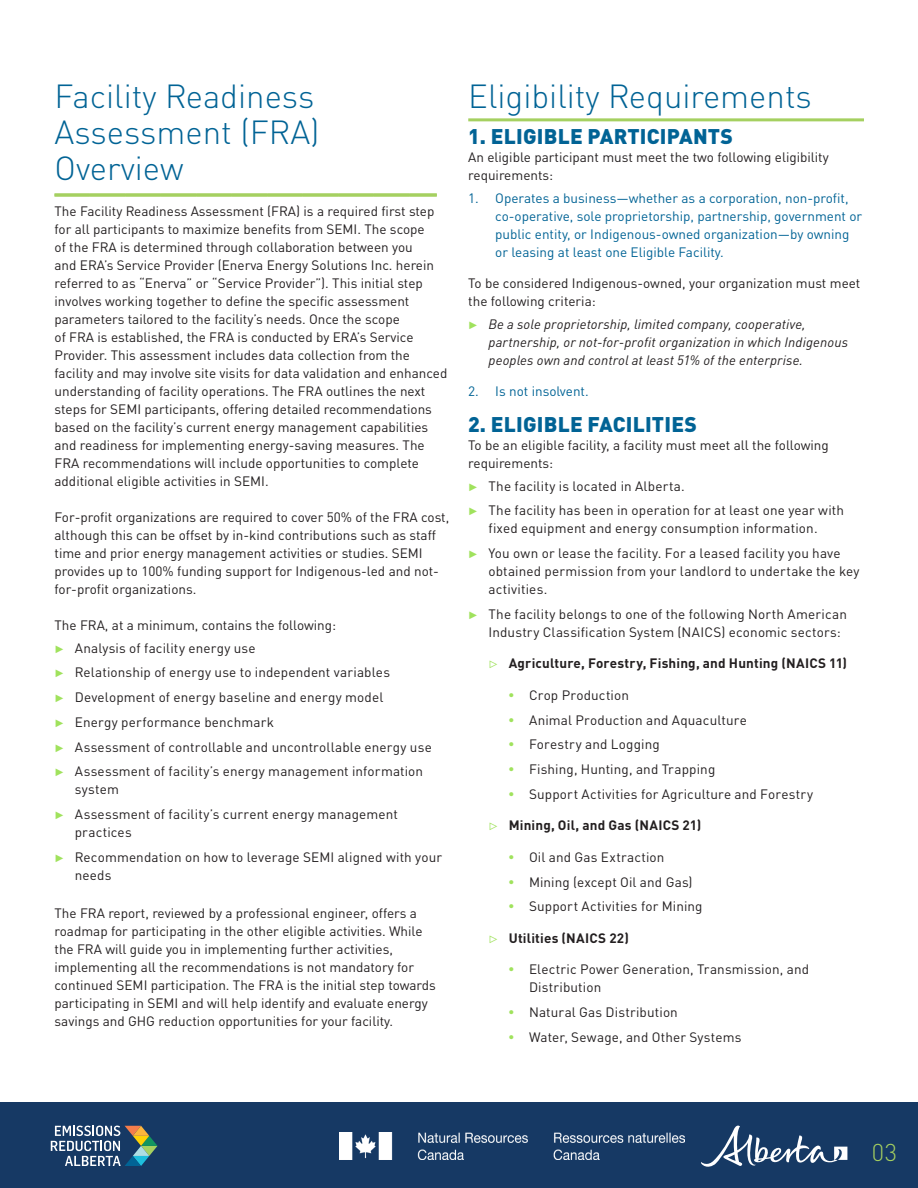
<style>
.page{position:relative;width:918px;height:1188px;background:#fff}
.page>*{position:absolute;margin:0;border:0;box-sizing:border-box;transform-origin:0 0}
.H1_TOC{font:300 33px/36px "DIN Pro";color:#016395}
.t1{font:300 24px "DIN Pro";color:#a5d060}
.t2{font:900 21px "DIN Pro";letter-spacing:.01em;color:#016395}
.t3{font:13.5px/18px "DIN Pro";color:#231f20}
.t4{font:13.5px/18px "DIN Pro";color:#016395}
.t5{font:italic 13.5px/18px "DIN Pro";letter-spacing:.01em;color:#231f20}
.t6{font:700 13.5px "DIN Pro";letter-spacing:.015em;color:#231f20}
.s1{font-family:"Klavika";font-size:15px;color:#a0e25d}
.s2{font-family:"Klavika";font-style:normal;font-size:15px;color:#a0e25d}
.s3{font-family:"Klavika";font-weight:400;font-size:15px;color:#a0e25d}
.s4{font-family:"Klavika";font-weight:700;font-size:15px;color:#a0e25d}
</style>
<div class="page">
<div style="left:0;top:1102px;width:918px;height:86px;background:#163964"></div>
<svg style="left:701px;top:1125px;width:146px;height:42px"></svg>
<svg style="left:51px;top:1126px;width:107px;height:40px"></svg>
<img style="left:339px;top:1133px;width:346px;height:26px">
<svg style="left:55px;top:194px;width:382px;height:2px"></svg>
<hr style="left:468px;top:118px;width:396px;height:3px;background:#a5d060">
<h1 class="H1_TOC" style="left:55px;top:75px;width:267px">Facility Readiness<br>Assessment (FRA)<br>Overview</h1>
<p class="t3" style="left:55px;top:201px;width:394px">The Facility Readiness Assessment (FRA) is a required first step for all participants to maximize benefits from SEMI. The scope<br>of the FRA is determined through collaboration between you<br>and ERA’s Service Provider (Enerva Energy Solutions Inc. herein referred to as “Enerva” or “Service Provider”). This initial step involves working together to define the specific assessment parameters tailored to the facility’s needs. Once the scope<br>of FRA is established, the FRA is conducted by ERA’s Service Provider. This assessment includes data collection from the facility and may involve site visits for data validation and enhanced understanding of facility operations. The FRA outlines the next steps for SEMI participants, offering detailed recommendations based on the facility’s current energy management capabilities and readiness for implementing energy-saving measures. The FRA recommendations will include opportunities to complete additional eligible activities in SEMI.</p>
<p class="t3" style="left:55px;top:507px;width:396px">For-profit organizations are required to cover 50% of the FRA cost, although this can be offset by in-kind contributions such as staff time and prior energy management activities or studies. SEMI provides up to 100% funding support for Indigenous-led and not&shy;for-profit organizations.</p>
<p class="t3" style="left:55px;top:615px;width:283px">The FRA, at a minimum, contains the following:</p>
<p class="t3" style="left:55px;top:637px;width:203px"><span class="s1">˲</span> Analysis of facility energy use</p>
<p class="t3" style="left:55px;top:662px;width:337px"><span class="s1">˲</span> Relationship of energy use to independent variables</p>
<p class="t3" style="left:55px;top:687px;width:330px"><span class="s1">˲</span> Development of energy baseline and energy model</p>
<p class="t3" style="left:55px;top:712px;width:221px"><span class="s1">˲</span> Energy performance benchmark</p>
<p class="t3" style="left:55px;top:736px;width:379px"><span class="s1">˲</span> Assessment of controllable and uncontrollable energy use</p>
<p class="t3" style="left:75px;top:761px;width:350px;text-indent:-20px"><span class="s1">˲</span> Assessment of facility’s energy management information system</p>
<p class="t3" style="left:75px;top:804px;width:325px;text-indent:-20px"><span class="s1">˲</span> Assessment of facility’s current energy management practices</p>
<p class="t3" style="left:75px;top:847px;width:369px;text-indent:-20px"><span class="s1">˲</span> Recommendation on how to leverage SEMI aligned with your needs</p>
<p class="t3" style="left:55px;top:903px;width:383px">The FRA report, reviewed by a professional engineer, offers a roadmap for participating in the other eligible activities. While the FRA will guide you in implementing further activities, implementing all the recommendations is not mandatory for continued SEMI participation. The FRA is the initial step towards participating in SEMI and will help identify and evaluate energy savings and GHG reduction opportunities for your facility.</p>
<p class="H1_TOC" style="left:468px;top:75px;width:345px">Eligibility Requirements</p>
<h2 class="t2" style="left:468px;top:118px;width:266px">1. ELIGIBLE PARTICIPANTS</h2>
<p class="t3" style="left:468px;top:147px;width:362px">An eligible participant must meet the two following eligibility requirements:</p>
<p class="t4" style="left:495px;top:187px;width:369px;text-indent:-27px">1. Operates a business—whether as a corporation, non-profit, co-operative, sole proprietorship, partnership, government or public entity, or Indigenous-owned organization—by owning or leasing at least one Eligible Facility.</p>
<p class="t3" style="left:468px;top:273px;width:394px">To be considered Indigenous-owned, your organization must meet the following criteria:</p>
<p class="t5" style="left:489px;top:313px;width:361px;text-indent:-20px"><span class="s2">˲</span> Be a sole proprietorship, limited company, cooperative, partnership, or not-for-profit organization in which Indigenous peoples own and control at least 51% of the enterprise.</p>
<p class="t4" style="left:468px;top:381px;width:122px">2. Is not insolvent.</p>
<h2 class="t2" style="left:468px;top:406px;width:230px">2. ELIGIBLE FACILITIES</h2>
<p class="t3" style="left:468px;top:435px;width:362px">To be an eligible facility, a facility must meet all the following requirements:</p>
<p class="t3" style="left:468px;top:475px;width:218px"><span class="s1">˲</span> The facility is located in Alberta.</p>
<p class="t3" style="left:468px;top:500px;width:377px;text-align:center"><span class="s1">˲</span> The facility has been in operation for at least one year with fixed equipment and energy consumption information.</p>
<p class="t3" style="left:489px;top:543px;width:373px;text-indent:-20px"><span class="s1">˲</span> You own or lease the facility. For a leased facility you have obtained permission from your landlord to undertake the key activities.</p>
<p class="t3" style="left:489px;top:604px;width:360px;text-indent:-20px"><span class="s1">˲</span> The facility belongs to one of the following North American<br>Industry Classification System (NAICS) economic sectors:</p>
<p class="t6" style="left:489px;top:652px;width:360px"><span class="s3">˴</span> Agriculture, Forestry, Fishing, and Hunting (NAICS 11)</p>
<p class="t3" style="left:509px;top:685px;width:122px"><span class="s4">•</span> Crop Production</p>
<p class="t3" style="left:509px;top:709px;width:240px"><span class="s4">•</span> Animal Production and Aquaculture</p>
<p class="t3" style="left:509px;top:734px;width:152px"><span class="s4">•</span> Forestry and Logging</p>
<p class="t3" style="left:509px;top:759px;width:208px"><span class="s4">•</span> Fishing, Hunting, and Trapping</p>
<p class="t3" style="left:509px;top:784px;width:306px"><span class="s4">•</span> Support Activities for Agriculture and Forestry</p>
<p class="t6" style="left:489px;top:814px;width:214px"><span class="s3">˴</span> Mining, Oil, and Gas (NAICS 21)</p>
<p class="t3" style="left:509px;top:847px;width:157px"><span class="s4">•</span> Oil and Gas Extraction</p>
<p class="t3" style="left:509px;top:871px;width:185px"><span class="s4">•</span> Mining (except Oil and Gas)</p>
<p class="t3" style="left:509px;top:896px;width:195px"><span class="s4">•</span> Support Activities for Mining</p>
<p class="t6" style="left:489px;top:927px;width:142px"><span class="s3">˴</span> Utilities (NAICS 22)</p>
<p class="t3" style="left:529px;top:959px;width:282px;text-indent:-20px"><span class="s4">•</span> Electric Power Generation, Transmission, and<br>Distribution</p>
<p class="t3" style="left:509px;top:1002px;width:171px"><span class="s4">•</span> Natural Gas Distribution</p>
<p class="t3" style="left:509px;top:1027px;width:234px"><span class="s4">•</span> Water, Sewage, and Other Systems</p>
<h2 class="t1" style="left:872px;top:1134px;width:27px">03</h2>
</div>
